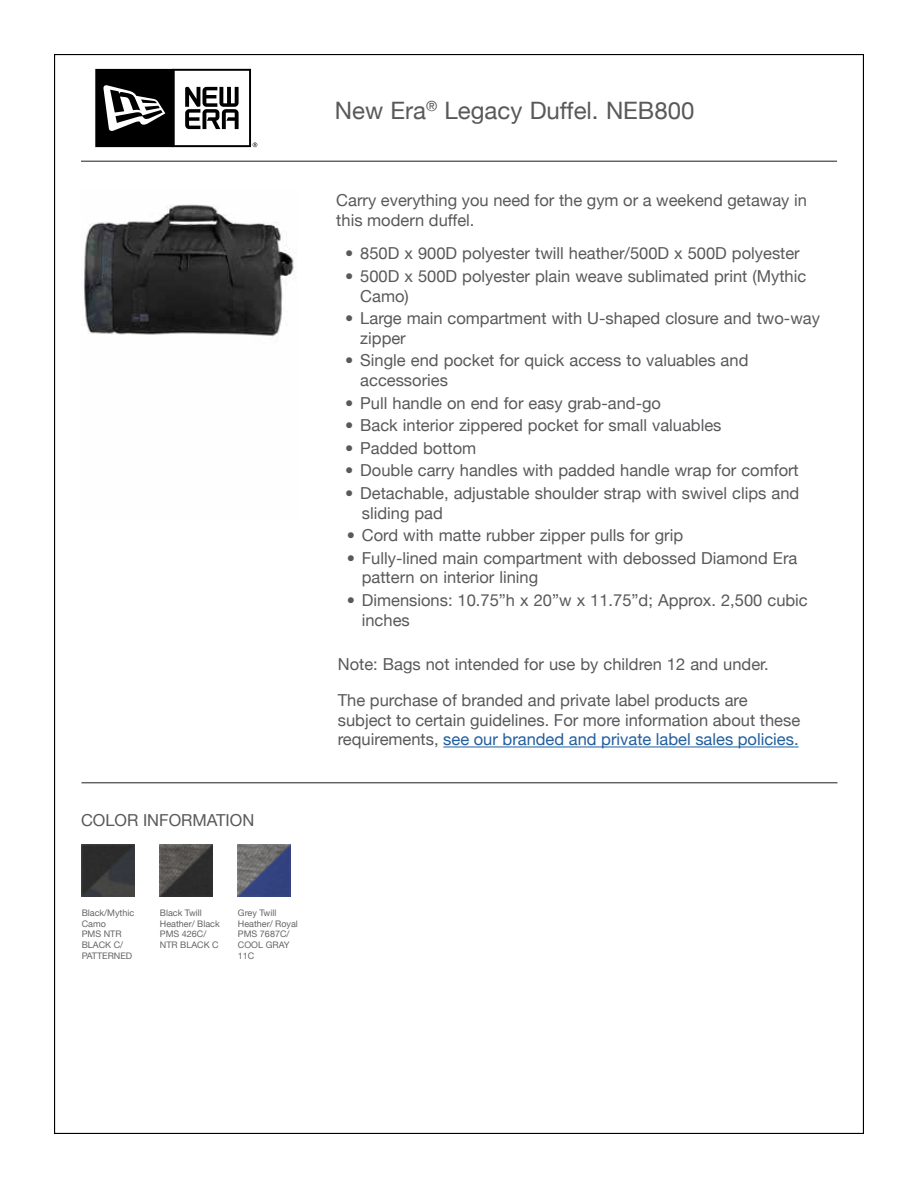
<style>
.page{position:relative;width:918px;height:1188px;background:#fff}
.page>*{position:absolute;margin:0;border:0;box-sizing:border-box;transform-origin:0 0}
.t1{font:24px "Helvetica Neue";color:#58595b}
.t2{font:16.5px/19.8px "Helvetica Neue";color:#58595b}
.t3{font:9px/10.8px "Helvetica Neue";color:#636466}
.s1{color:#215e9e}
</style>
<div class="page">
<hr style="left:81px;top:161px;width:756px;height:1px;background:#636466">
<svg style="left:95px;top:69px;width:162px;height:78px"></svg>
<hr style="left:443px;top:747px;width:356px;height:1px;background:#215e9e">
<img style="left:82px;top:844px;width:52px;height:53px">
<img style="left:160px;top:844px;width:52px;height:53px">
<img style="left:238px;top:844px;width:52px;height:53px">
<hr style="left:81px;top:782px;width:756px;height:1px;background:#636466">
<img style="left:84px;top:204px;width:213px;height:132px">
<p class="t2" style="left:81px;top:810px;width:175px">COLOR INFORMATION</p>
<p class="t3" style="left:82px;top:907px;width:54px">Black/Mythic<br>Camo<br>PMS NTR<br>BLACK C/<br>PATTERNED</p>
<p class="t3" style="left:160px;top:907px;width:61px">Black Twill<br>Heather/ Black<br>PMS 426C/<br>NTR BLACK C</p>
<p class="t3" style="left:238px;top:907px;width:61px">Grey Twill<br>Heather/ Royal<br>PMS 7687C/<br>COOL GRAY<br>11C</p>
<h1 class="t1" style="left:335px;top:96px;width:361px">New Era<sup>®</sup> Legacy Duffel. NEB800</h1>
<p class="t2" style="left:336px;top:190px;width:472px">Carry everything you need for the gym or a weekend getaway in this modern duffel.</p>
<p class="t2" style="left:345px;top:243px;width:456px">• 850D x 900D polyester twill heather/500D x 500D polyester</p>
<p class="t2" style="left:360px;top:266px;width:447px;text-indent:-15px">• 500D x 500D polyester plain weave sublimated print (Mythic<br>Camo)</p>
<p class="t2" style="left:360px;top:308px;width:461px;text-indent:-15px">• Large main compartment with U-shaped closure and two-way zipper</p>
<p class="t2" style="left:360px;top:350px;width:390px;text-indent:-15px">• Single end pocket for quick access to valuables and accessories</p>
<p class="t2" style="left:345px;top:393px;width:317px">• Pull handle on end for easy grab-and-go</p>
<p class="t2" style="left:345px;top:415px;width:378px">• Back interior zippered pocket for small valuables</p>
<p class="t2" style="left:345px;top:438px;width:133px">• Padded bottom</p>
<p class="t2" style="left:345px;top:460px;width:455px">• Double carry handles with padded handle wrap for comfort</p>
<p class="t2" style="left:362px;top:483px;width:439px;text-indent:-16px">• Detachable, adjustable shoulder strap with swivel clips and sliding pad</p>
<p class="t2" style="left:347px;top:525px;width:338px">• Cord with matte rubber zipper pulls for grip</p>
<p class="t2" style="left:362px;top:548px;width:437px;text-indent:-15px">• Fully-lined main compartment with debossed Diamond Era pattern on interior lining</p>
<p class="t2" style="left:362px;top:590px;width:448px;text-indent:-15px">• Dimensions: 10.75”h x 20”w x 11.75”d; Approx. 2,500 cubic inches</p>
<p class="t2" style="left:338px;top:646px;width:433px;line-height:36px">Note: Bags not intended for use by children 12 and under.<br>The purchase of branded and private label products are</p>
<p class="t2" style="left:338px;top:710px;width:464px">subject to certain guidelines. For more information about these requirements, <span class="s1">see our branded and private label sales policies.</span></p>
</div>
